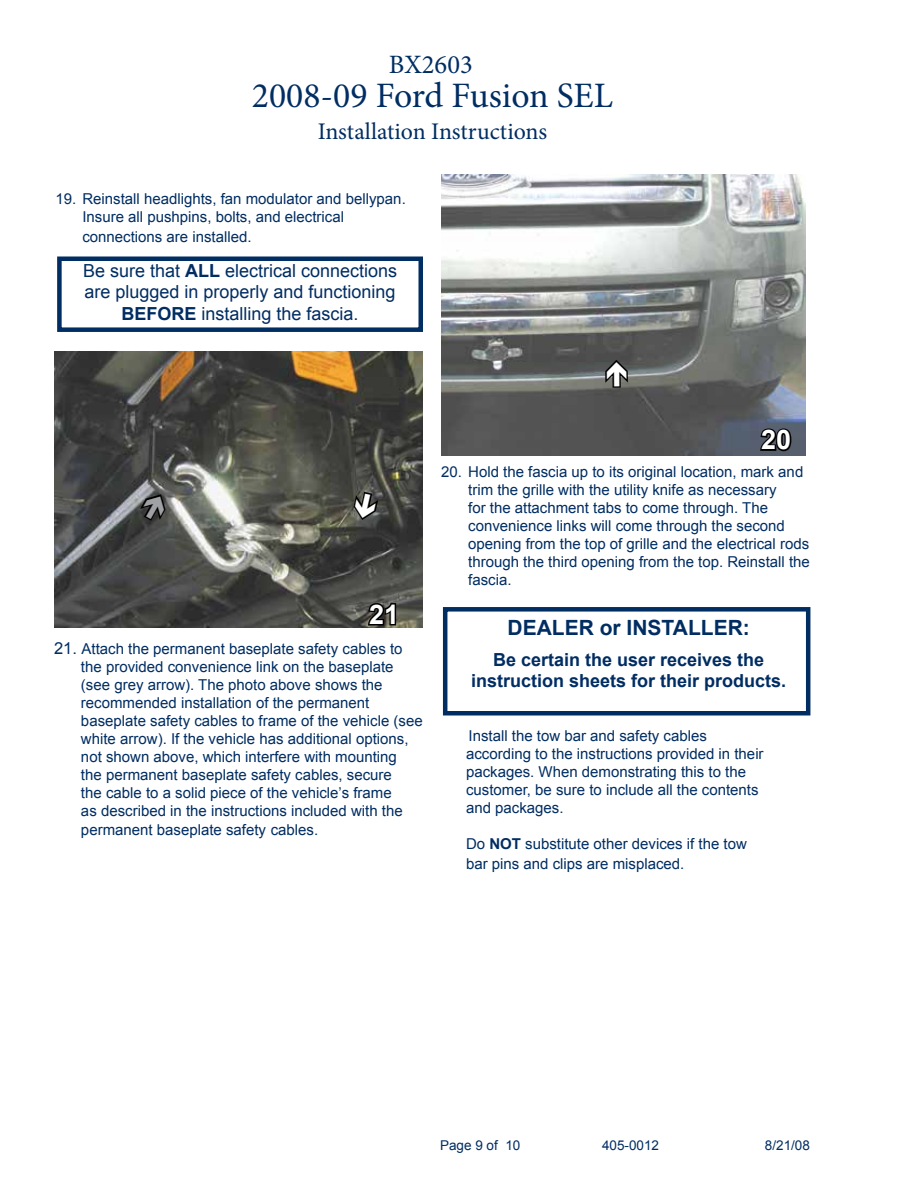
<style>
.page{position:relative;width:918px;height:1188px;background:#fff}
.page>*{position:absolute;margin:0;border:0;box-sizing:border-box;transform-origin:0 0}
.t1{font:35.7px "Minion Pro";color:#002d62}
.t2{font:700 27px "Arial";color:#fff}
.t3{font:26.55px "Minion Pro";color:#002d62}
.t4{font:23.85px "Minion Pro";color:#002d62}
.t5{font:700 21px "Arial";color:#002d62}
.t6{font:18px/21.6px "Arial";color:#002d62;text-align:center}
.t7{font:700 18px/21.6px "Arial";color:#002d62;text-align:center}
.t8{font:15px/18px "Arial";color:#002d62}
.t9{font:13.5px "Arial";color:#002d62}
.s1{font-weight:700}
.s2{font-size:16.5px}
</style>
<div class="page">
<img style="left:441px;top:174px;width:365px;height:281px">
<svg style="left:758px;top:426px;width:35px;height:27px"></svg>
<div style="left:57px;top:256px;width:366px;height:76px;border:4px solid #002d62"></div>
<div style="left:443px;top:607px;width:367px;height:109px;border:4px solid #002d62"></div>
<img style="left:54px;top:351px;width:369px;height:277px">
<svg style="left:366px;top:601px;width:32px;height:26px"></svg>
<svg style="left:137px;top:492px;width:31px;height:32px"></svg>
<svg style="left:351px;top:490px;width:29px;height:32px"></svg>
<svg style="left:603px;top:358px;width:27px;height:31px"></svg>
<h3 class="t3" style="left:389px;top:47px;width:85px">BX2603</h3>
<h1 class="t1" style="left:252px;top:72px;width:363px">2008-09 Ford Fusion SEL</h1>
<h3 class="t4" style="left:318px;top:115px;width:231px">Installation Instructions</h3>
<p class="t8" style="left:82px;top:190px;width:325px;text-indent:-27px">19. Reinstall headlights, fan modulator and bellypan.<br>Insure all pushpins, bolts, and electrical</p>
<p class="t8" style="left:82px;top:228px;width:171px">connections are installed.</p>
<p class="t6" style="left:83px;top:260px;width:316px">Be sure that <span class="s1">ALL</span> electrical connections are plugged in properly and functioning<br><span class="s1">BEFORE</span> installing the fascia.</p>
<h2 class="t2" style="left:369px;top:597px;width:32px">21</h2>
<p class="t8" style="left:81px;top:639px;width:343px;text-indent:-27px"><span class="s2">21.</span> Attach the permanent baseplate safety cables to the provided convenience link on the baseplate (see grey arrow). The photo above shows the recommended installation of the permanent baseplate safety cables to frame of the vehicle (see white arrow). If the vehicle has additional options, not shown above, which interfere with mounting<br>the permanent baseplate safety cables, secure<br>the cable to a solid piece of the vehicle’s frame<br>as described in the instructions included with the</p>
<p class="t8" style="left:81px;top:821px;width:239px">permanent baseplate safety cables.</p>
<h2 class="t2" style="left:761px;top:422px;width:32px">20</h2>
<p class="t8" style="left:468px;top:463px;width:343px;text-indent:-27px">20. Hold the fascia up to its original location, mark and trim the grille with the utility knife as necessary<br>for the attachment tabs to come through. The convenience links will come through the second opening from the top of grille and the electrical rods through the third opening from the top. Reinstall the fascia.</p>
<h3 class="t5" style="left:508px;top:614px;width:244px">DEALER or INSTALLER:</h3>
<p class="t7" style="left:471px;top:649px;width:317px">Be certain the user receives the instruction sheets for their products.</p>
<p class="t8" style="left:466px;top:727px;width:299px">Install the tow bar and safety cables according to the instructions provided in their packages. When demonstrating this to the customer, be sure to include all the contents and packages.</p>
<p class="t8" style="left:466px;top:834px;width:282px;line-height:19.8px">Do <span class="s1">NOT</span> substitute other devices if the tow bar pins and clips are misplaced.</p>
<p class="t9" style="left:440px;top:1136px;width:82px">Page 9 of 10</p>
<p class="t9" style="left:602px;top:1136px;width:59px">405-0012</p>
<p class="t9" style="left:765px;top:1136px;width:47px">8/21/08</p>
</div>
